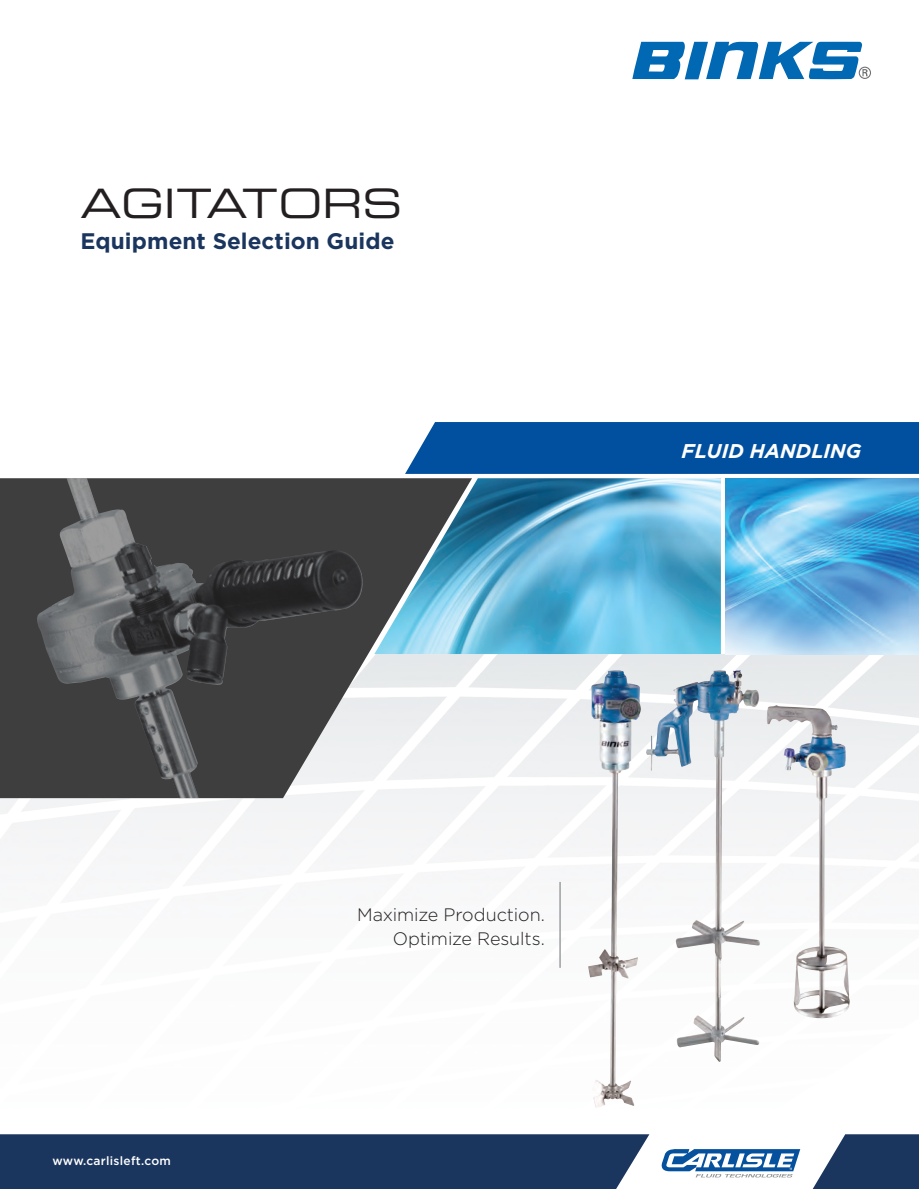
<style>
.page{position:relative;width:919px;height:1189px;background:#fff}
.page>*{position:absolute;margin:0;border:0;box-sizing:border-box;transform-origin:0 0}
.t1{font:40.5px "Eurostile Extended Two";color:#231f20}
.t2{font:700 22.5px "Gotham";letter-spacing:.005em;color:#1a355e}
.t3{font:italic 700 19.95px "Gotham";color:#fff}
.t4{font:300 18px/24px "Gotham";letter-spacing:-.01em;color:#231f20;text-align:right}
.t5{font:500 12px "Gotham";letter-spacing:.025em;color:#fff}
</style>
<div class="page">
<div style="left:405px;top:422px;width:514px;height:52px;background:#01509f"></div>
<svg style="left:632px;top:42px;width:239px;height:38px"></svg>
<img style="left:0;top:654px;width:919px;height:452px">
<svg style="left:0;top:478px;width:472px;height:320px"></svg>
<img style="left:29px;top:478px;width:339px;height:320px">
<img style="left:374px;top:478px;width:347px;height:176px">
<img style="left:726px;top:478px;width:193px;height:176px">
<hr style="left:559px;top:881px;width:2px;height:86px;background:#9d9fa2">
<img style="left:766px;top:705px;width:53px;height:257px">
<img style="left:646px;top:670px;width:70px;height:355px">
<img style="left:588px;top:670px;width:24px;height:438px">
<div style="left:0;top:1134px;width:649px;height:55px;background:#1a355e"></div>
<svg style="left:661px;top:1134px;width:258px;height:55px"></svg>
<h1 class="t1" style="left:80px;top:175px;width:323px">AGITATORS</h1>
<p class="t2" style="left:80px;top:226px;width:315px">Equipment Selection Guide</p>
<p class="t3" style="left:681px;top:438px;width:181px">FLUID HANDLING</p>
<p class="t5" style="left:52px;top:1152px;width:120px">www.carlisleft.com</p>
<p class="t4" style="left:357px;top:901px;width:190px">Maximize Production.<br>Optimize Results.</p>
</div>
